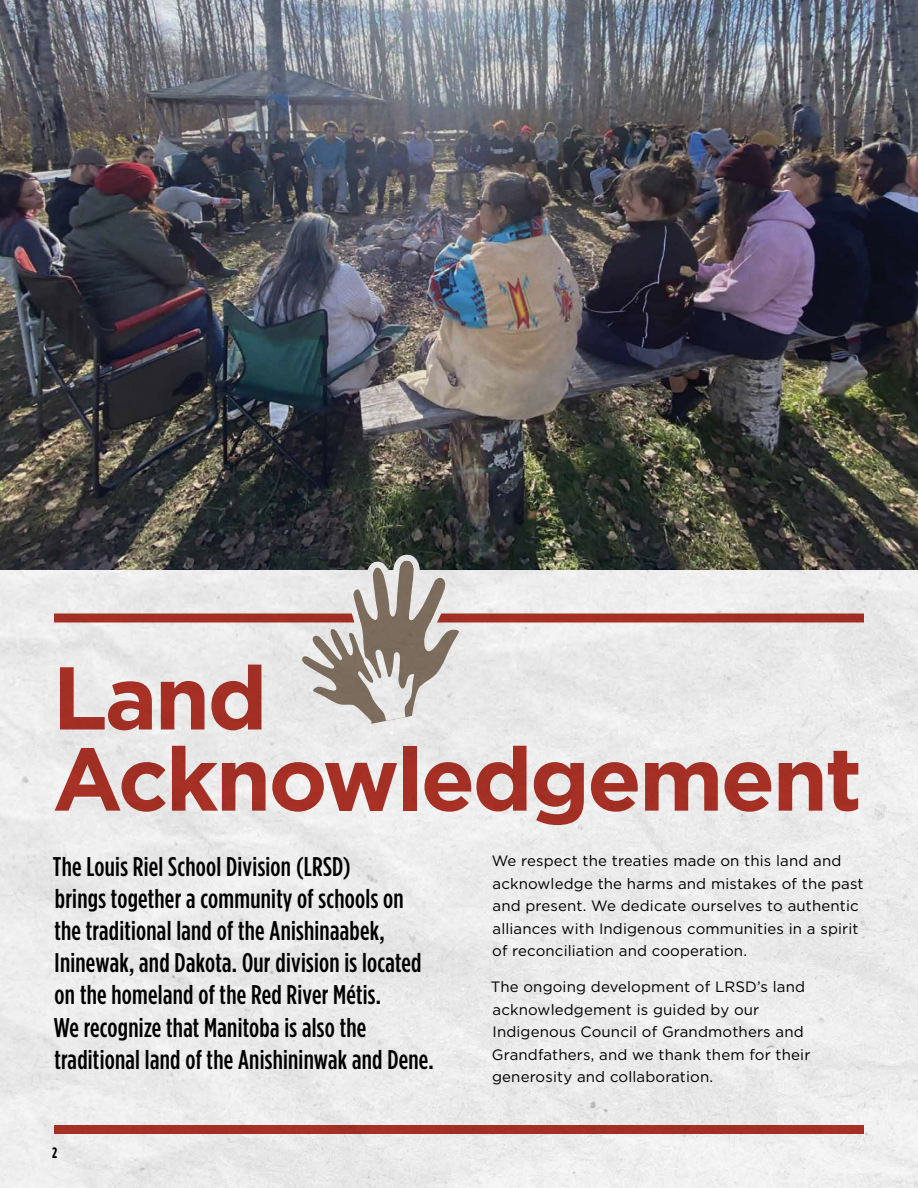
<style>
.page{position:relative;width:918px;height:1188px;background:#fff}
.page>*{position:absolute;margin:0;border:0;box-sizing:border-box;transform-origin:0 0}
.t1{font:700 88.95px/81.2px "Gotham";letter-spacing:-.03em;color:#b23428}
.t2{font:500 27px/32.2px "Gotham Condensed";letter-spacing:.01em;color:#000}
.t3{font:15px/22.5px "Gotham";letter-spacing:.01em;color:#000}
.t4{font:700 15px "Gotham Condensed";color:#000}
</style>
<div class="page">
<img style="left:0;top:0;width:918px;height:1188px">
<h1 class="t1" style="left:52px;top:657px;width:811px">Land<br>Acknowledgement</h1>
<p class="t2" style="left:53px;top:850px;width:382px">The Louis Riel School Division (LRSD)<br>brings together a community of schools on the traditional land of the Anishinaabek, Ininewak, and Dakota. Our division is located on the homeland of the Red River Métis.<br>We recognize that Manitoba is also the traditional land of the Anishininwak and Dene.</p>
<p class="t3" style="left:492px;top:849px;width:373px">We respect the treaties made on this land and acknowledge the harms and mistakes of the past and present. We dedicate ourselves to authentic alliances with Indigenous communities in a spirit of reconciliation and cooperation.</p>
<p class="t3" style="left:491px;top:975px;width:321px">The ongoing development of LRSD’s land acknowledgement is guided by our Indigenous Council of Grandmothers and Grandfathers, and we thank them for their generosity and collaboration.</p>
<p class="t4" style="left:52px;top:1144px;width:6px">2</p>
</div>
